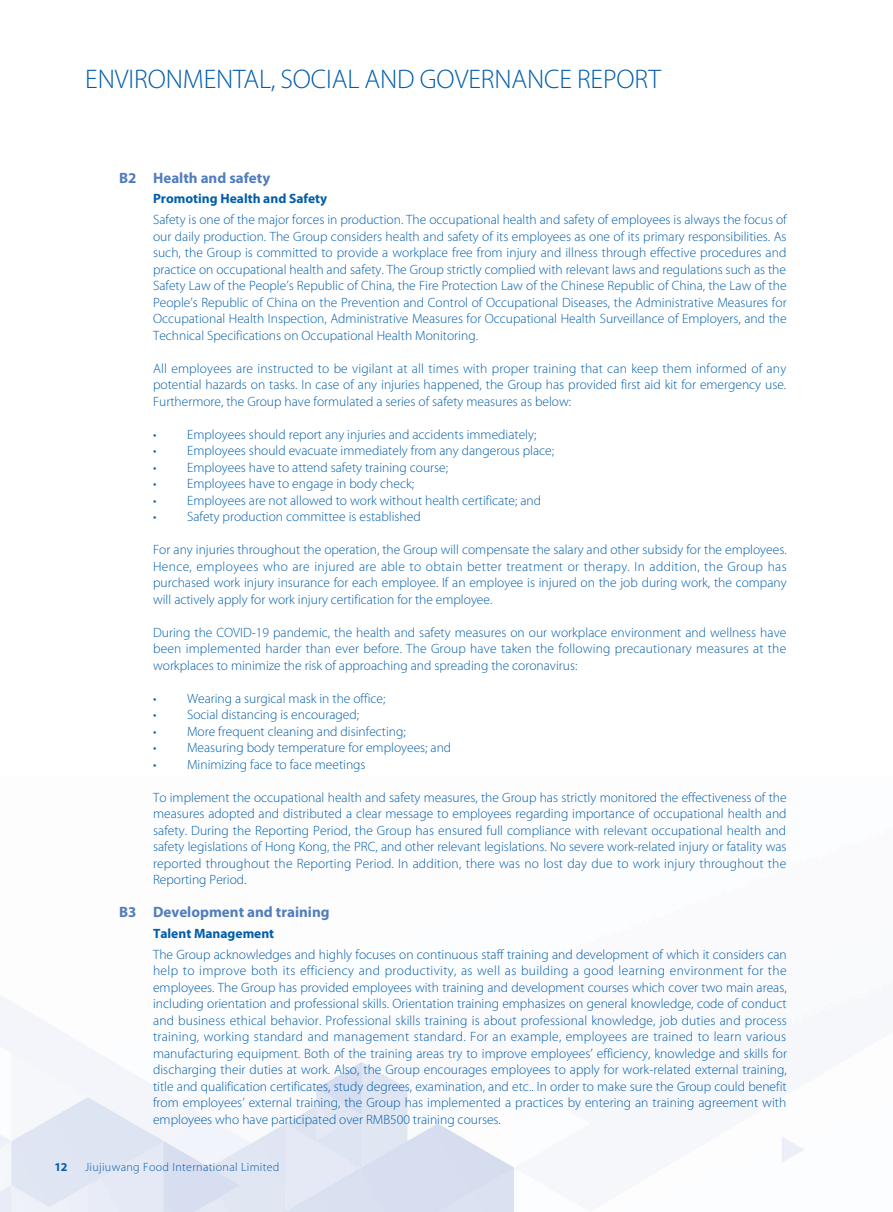
<style>
.page{position:relative;width:893px;height:1212px;background:#fff}
.page>*{position:absolute;margin:0;border:0;box-sizing:border-box;transform-origin:0 0}
.t1{font:300 27px "Myriad Pro";letter-spacing:-.005em;color:#015dab}
._02_H2{font:700 15px "Myriad Pro";color:#517dbd}
._00_txt{font:300 13.5px/16.5px "Myriad Pro";color:#015dab;text-align:justify}
._03_H3{font:700 13.5px "Myriad Pro";color:#015dab}
.t2{font:300 12px "Myriad Pro";letter-spacing:.03em;color:#015dab}
.t3{font:700 12px "Myriad Pro";color:#015dab}
</style>
<div class="page">
<img style="left:0;top:995px;width:888px;height:217px">
<h1 class="t1" style="left:85px;top:63px;width:577px">ENVIRONMENTAL, SOCIAL AND GOVERNANCE REPORT</h1>
<p class="_02_H2" style="left:119px;top:168px;width:153px">B2 Health and safety</p>
<p class="_03_H3" style="left:153px;top:190px;width:176px">Promoting Health and Safety</p>
<p class="_00_txt" style="left:153px;top:211px;width:635px">Safety is one of the major forces in production. The occupational health and safety of employees is always the focus of our daily production. The Group considers health and safety of its employees as one of its primary responsibilities. As such, the Group is committed to provide a workplace free from injury and illness through effective procedures and practice on occupational health and safety. The Group strictly complied with relevant laws and regulations such as the Safety Law of the People’s Republic of China, the Fire Protection Law of the Chinese Republic of China, the Law of the People’s Republic of China on the Prevention and Control of Occupational Diseases, the Administrative Measures for Occupational Health Inspection, Administrative Measures for Occupational Health Surveillance of Employers, and the Technical Specifications on Occupational Health Monitoring.</p>
<p class="_00_txt" style="left:153px;top:360px;width:635px">All employees are instructed to be vigilant at all times with proper training that can keep them informed of any potential hazards on tasks. In case of any injuries happened, the Group has provided first aid kit for emergency use.<br>Furthermore, the Group have formulated a series of safety measures as below:</p>
<p class="_00_txt" style="left:153px;top:426px;width:385px">• Employees should report any injuries and accidents immediately;</p>
<p class="_00_txt" style="left:153px;top:442px;width:402px">• Employees should evacuate immediately from any dangerous place;</p>
<p class="_00_txt" style="left:153px;top:459px;width:297px">• Employees have to attend safety training course;</p>
<p class="_00_txt" style="left:153px;top:475px;width:263px">• Employees have to engage in body check;</p>
<p class="_00_txt" style="left:153px;top:492px;width:389px">• Employees are not allowed to work without health certificate; and</p>
<p class="_00_txt" style="left:153px;top:508px;width:269px">• Safety production committee is established</p>
<p class="_00_txt" style="left:153px;top:541px;width:635px">For any injuries throughout the operation, the Group will compensate the salary and other subsidy for the employees.<br>Hence, employees who are injured are able to obtain better treatment or therapy. In addition, the Group has purchased work injury insurance for each employee. If an employee is injured on the job during work, the company will actively apply for work injury certification for the employee.</p>
<p class="_00_txt" style="left:153px;top:624px;width:635px">During the COVID-19 pandemic, the health and safety measures on our workplace environment and wellness have been implemented harder than ever before. The Group have taken the following precautionary measures at the workplaces to minimize the risk of approaching and spreading the coronavirus:</p>
<p class="_00_txt" style="left:153px;top:690px;width:234px">• Wearing a surgical mask in the office;</p>
<p class="_00_txt" style="left:153px;top:706px;width:208px">• Social distancing is encouraged;</p>
<p class="_00_txt" style="left:153px;top:723px;width:254px">• More frequent cleaning and disinfecting;</p>
<p class="_00_txt" style="left:153px;top:739px;width:300px">• Measuring body temperature for employees; and</p>
<p class="_00_txt" style="left:153px;top:756px;width:214px">• Minimizing face to face meetings</p>
<p class="_00_txt" style="left:153px;top:789px;width:635px">To implement the occupational health and safety measures, the Group has strictly monitored the effectiveness of the measures adopted and distributed a clear message to employees regarding importance of occupational health and safety. During the Reporting Period, the Group has ensured full compliance with relevant occupational health and safety legislations of Hong Kong, the PRC, and other relevant legislations. No severe work-related injury or fatality was reported throughout the Reporting Period. In addition, there was no lost day due to work injury throughout the Reporting Period.</p>
<p class="_02_H2" style="left:119px;top:902px;width:212px">B3 Development and training</p>
<p class="_03_H3" style="left:153px;top:925px;width:123px">Talent Management</p>
<p class="_00_txt" style="left:153px;top:946px;width:636px">The Group acknowledges and highly focuses on continuous staff training and development of which it considers can help to improve both its efficiency and productivity, as well as building a good learning environment for the employees. The Group has provided employees with training and development courses which cover two main areas, including orientation and professional skills. Orientation training emphasizes on general knowledge, code of conduct and business ethical behavior. Professional skills training is about professional knowledge, job duties and process training, working standard and management standard. For an example, employees are trained to learn various manufacturing equipment. Both of the training areas try to improve employees’ efficiency, knowledge and skills for discharging their duties at work. Also, the Group encourages employees to apply for work-related external training, title and qualification certificates, study degrees, examination, and etc.. In order to make sure the Group could benefit from employees’ external training, the Group has implemented a practices by entering an training agreement with employees who have participated over RMB500 training courses.</p>
<p class="t3" style="left:54px;top:1159px;width:14px">12</p>
<p class="t2" style="left:85px;top:1160px;width:196px">Jiujiuwang Food International Limited</p>
</div>
